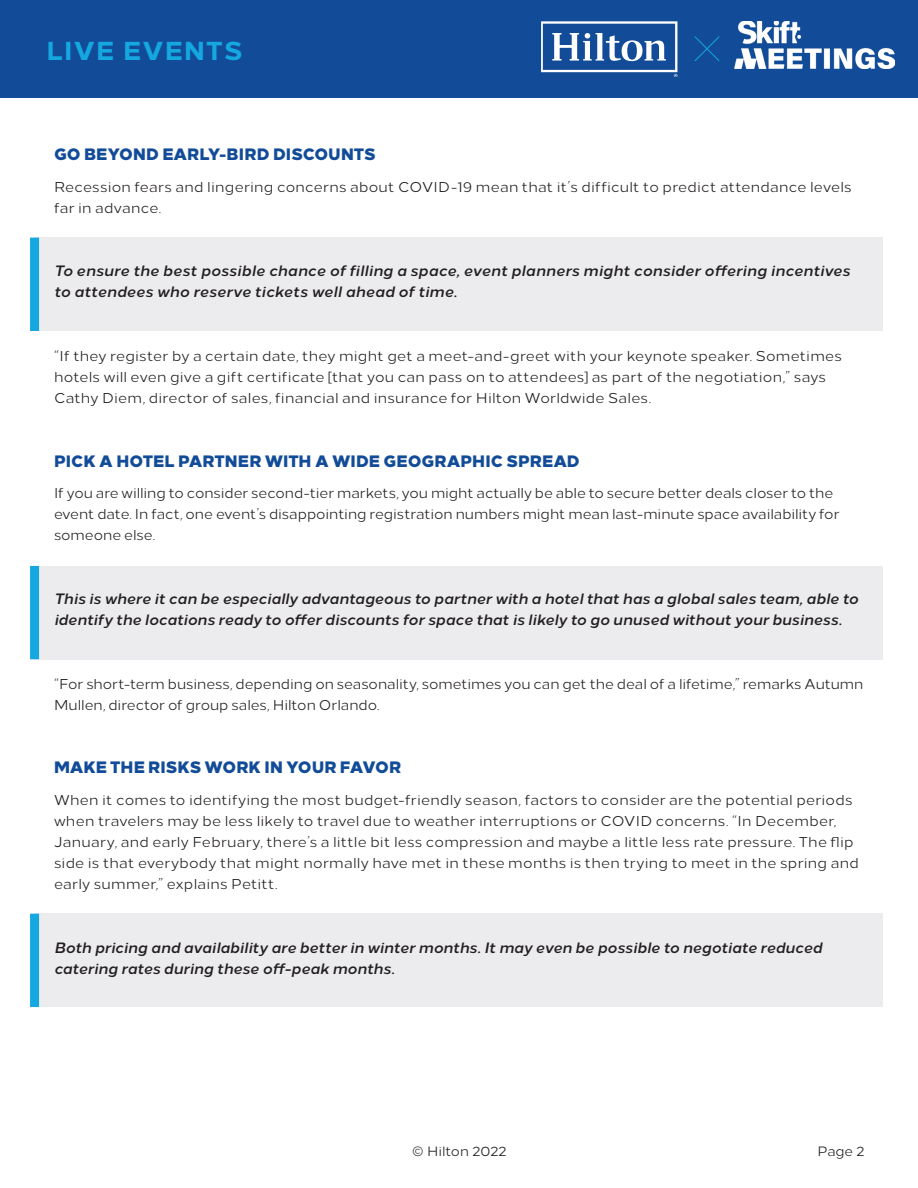
<style>
.page{position:relative;width:918px;height:1188px;background:#fff}
.page>*{position:absolute;margin:0;border:0;box-sizing:border-box;transform-origin:0 0}
.t1{font:800 25.95px "Loew Two Zero";letter-spacing:.05em;color:#15a7e0}
.t2{font:800 16.5px "Loew Two Zero";color:#124c98}
.t3{font:italic 700 15px/21px "Loew Two Zero";letter-spacing:.005em;color:#231f20}
.t4{font:14.25px/21px "Loew Two Zero";letter-spacing:.01em;color:#231f20}
.t5{font:13.5px "Loew Two Zero";color:#231f20}
</style>
<div class="page">
<div style="left:35px;top:914px;width:848px;height:93px;background:#ececee"></div>
<div style="left:30px;top:914px;width:9px;height:93px;background:#15a7e0"></div>
<div style="left:35px;top:566px;width:848px;height:93px;background:#ececee"></div>
<div style="left:30px;top:566px;width:9px;height:93px;background:#15a7e0"></div>
<div style="left:35px;top:238px;width:848px;height:93px;background:#ececee"></div>
<div style="left:30px;top:238px;width:9px;height:93px;background:#15a7e0"></div>
<div style="left:0;top:0;width:918px;height:98px;background:#124c98"></div>
<svg style="left:541px;top:21px;width:136px;height:55px"></svg>
<img style="left:735px;top:21px;width:159px;height:47px">
<svg style="left:694px;top:36px;width:26px;height:25px"></svg>
<h1 class="t1" style="left:46px;top:29px;width:198px">LIVE EVENTS</h1>
<p class="t2" style="left:54px;top:140px;width:323px">GO BEYOND EARLY-BIRD DISCOUNTS</p>
<p class="t4" style="left:54px;top:175px;width:799px">Recession fears and lingering concerns about COVID-19 mean that it’s difficult to predict attendance levels far in advance.</p>
<p class="t3" style="left:54px;top:259px;width:798px">To ensure the best possible chance of filling a space, event planners might consider offering incentives to attendees who reserve tickets well ahead of time.</p>
<p class="t4" style="left:54px;top:344px;width:789px">“If they register by a certain date, they might get a meet-and-greet with your keynote speaker. Sometimes hotels will even give a gift certificate [that you can pass on to attendees] as part of the negotiation,” says<br>Cathy Diem, director of sales, financial and insurance for Hilton Worldwide Sales.</p>
<p class="t2" style="left:54px;top:447px;width:527px">PICK A HOTEL PARTNER WITH A WIDE GEOGRAPHIC SPREAD</p>
<p class="t4" style="left:54px;top:481px;width:787px">If you are willing to consider second-tier markets, you might actually be able to secure better deals closer to the event date. In fact, one event’s disappointing registration numbers might mean last-minute space availability for someone else.</p>
<p class="t3" style="left:54px;top:587px;width:806px">This is where it can be especially advantageous to partner with a hotel that has a global sales team, able to identify the locations ready to offer discounts for space that is likely to go unused without your business.</p>
<p class="t4" style="left:54px;top:672px;width:811px">“For short-term business, depending on seasonality, sometimes you can get the deal of a lifetime,” remarks Autumn<br>Mullen, director of group sales, Hilton Orlando.</p>
<p class="t2" style="left:54px;top:753px;width:349px">MAKE THE RISKS WORK IN YOUR FAVOR</p>
<p class="t4" style="left:54px;top:788px;width:806px">When it comes to identifying the most budget-friendly season, factors to consider are the potential periods when travelers may be less likely to travel due to weather interruptions or COVID concerns. “In December, January, and early February, there’s a little bit less compression and maybe a little less rate pressure. The flip side is that everybody that might normally have met in these months is then trying to meet in the spring and early summer,” explains Petitt.</p>
<p class="t3" style="left:54px;top:935px;width:770px">Both pricing and availability are better in winter months. It may even be possible to negotiate reduced catering rates during these off-peak months.</p>
<p class="t5" style="left:412px;top:1140px;width:96px">© Hilton 2022</p>
<p class="t5" style="left:818px;top:1140px;width:49px">Page 2</p>
</div>
